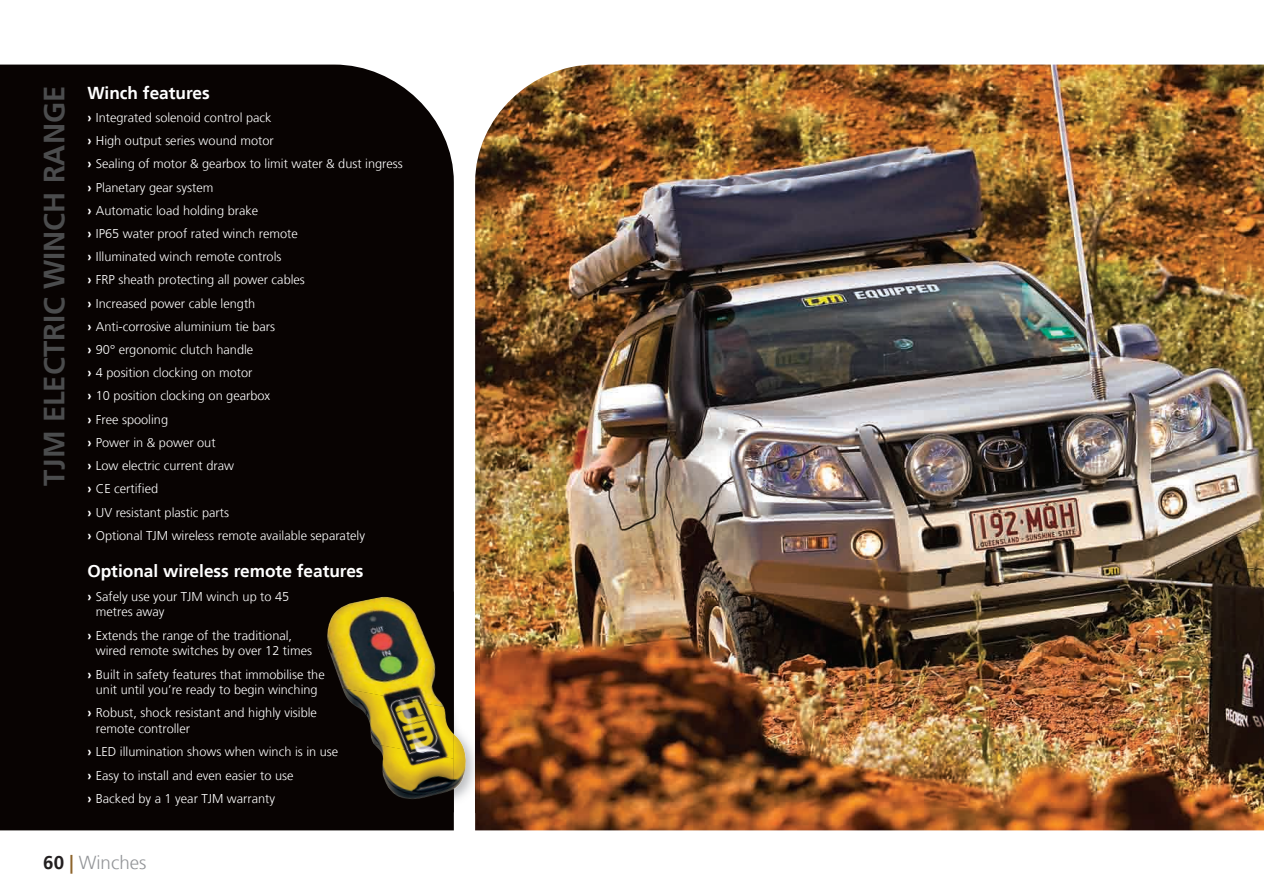
<style>
.page{position:relative;width:1264px;height:894px;background:#fff}
.page>*{position:absolute;margin:0;border:0;box-sizing:border-box;transform-origin:0 0}
.t1{font:700 29.25px "Frutiger LT";color:#4b4c4d}
.t2{font:300 18.75px "Frutiger LT";color:#939598}
.t3{font:700 17.25px "Frutiger LT";color:#fff}
.t4{font:300 12.75px/23.2px "Frutiger LT";color:#fff}
.s1{font-weight:700}
.s2{font-weight:700;color:#231f20}
.s3{font-weight:700;color:#8d632a}
</style>
<div class="page">
<img style="left:475px;top:65px;width:788px;height:765px">
<div style="left:0;top:65px;width:454px;height:765px;background:#080302"></div>
<img style="left:322px;top:591px;width:157px;height:221px">
<img style="left:454px;top:734px;width:12px;height:55px">
<img style="left:327px;top:596px;width:117px;height:111px">
<img style="left:342px;top:688px;width:112px;height:70px">
<img style="left:373px;top:743px;width:81px;height:56px">
<h1 class="t1" style="left:37px;top:486px;width:401px;rotate:-90deg">TJM ELECTRIC WINCH RANGE</h1>
<h3 class="t3" style="left:87px;top:83px;width:124px">Winch features</h3>
<p class="t4" style="left:87px;top:106px;width:317px"><span class="s1">›</span> Integrated solenoid control pack<br><span class="s1">›</span> High output series wound motor<br><span class="s1">›</span> Sealing of motor &amp; gearbox to limit water &amp; dust ingress <span class="s1">›</span> Planetary gear system<br><span class="s1">›</span> Automatic load holding brake<br><span class="s1">›</span> IP65 water proof rated winch remote<br><span class="s1">›</span> Illuminated winch remote controls<br><span class="s1">›</span> FRP sheath protecting all power cables<br><span class="s1">›</span> Increased power cable length<br><span class="s1">›</span> Anti-corrosive aluminium tie bars<br><span class="s1">›</span> 90° ergonomic clutch handle<br><span class="s1">›</span> 4 position clocking on motor<br><span class="s1">›</span> 10 position clocking on gearbox<br><span class="s1">›</span> Free spooling<br><span class="s1">›</span> Power in &amp; power out<br><span class="s1">›</span> Low electric current draw<br><span class="s1">›</span> CE certified<br><span class="s1">›</span> UV resistant plastic parts<br><span class="s1">›</span> Optional TJM wireless remote available separately</p>
<h3 class="t3" style="left:87px;top:561px;width:278px">Optional wireless remote features</h3>
<p class="t4" style="left:96px;top:588px;width:195px;line-height:15.8px;text-indent:-9px"><span class="s1">›</span> Safely use your TJM winch up to 45 metres away</p>
<p class="t4" style="left:96px;top:627px;width:218px;line-height:15.8px;text-indent:-9px"><span class="s1">›</span> Extends the range of the traditional, wired remote switches by over 12 times</p>
<p class="t4" style="left:87px;top:666px;width:239px;line-height:15.8px;text-align:center"><span class="s1">›</span> Built in safety features that immobilise the unit until you’re ready to begin winching</p>
<p class="t4" style="left:96px;top:705px;width:223px;line-height:15.8px;text-indent:-9px"><span class="s1">›</span> Robust, shock resistant and highly visible remote controller</p>
<p class="t4" style="left:87px;top:740px;width:252px"><span class="s1">›</span> LED illumination shows when winch is in use <span class="s1">›</span> Easy to install and even easier to use<br><span class="s1">›</span> Backed by a 1 year TJM warranty</p>
<h2 class="t2" style="left:43px;top:852px;width:105px"><span class="s2">60</span> <span class="s3">|</span> Winches</h2>
</div>
